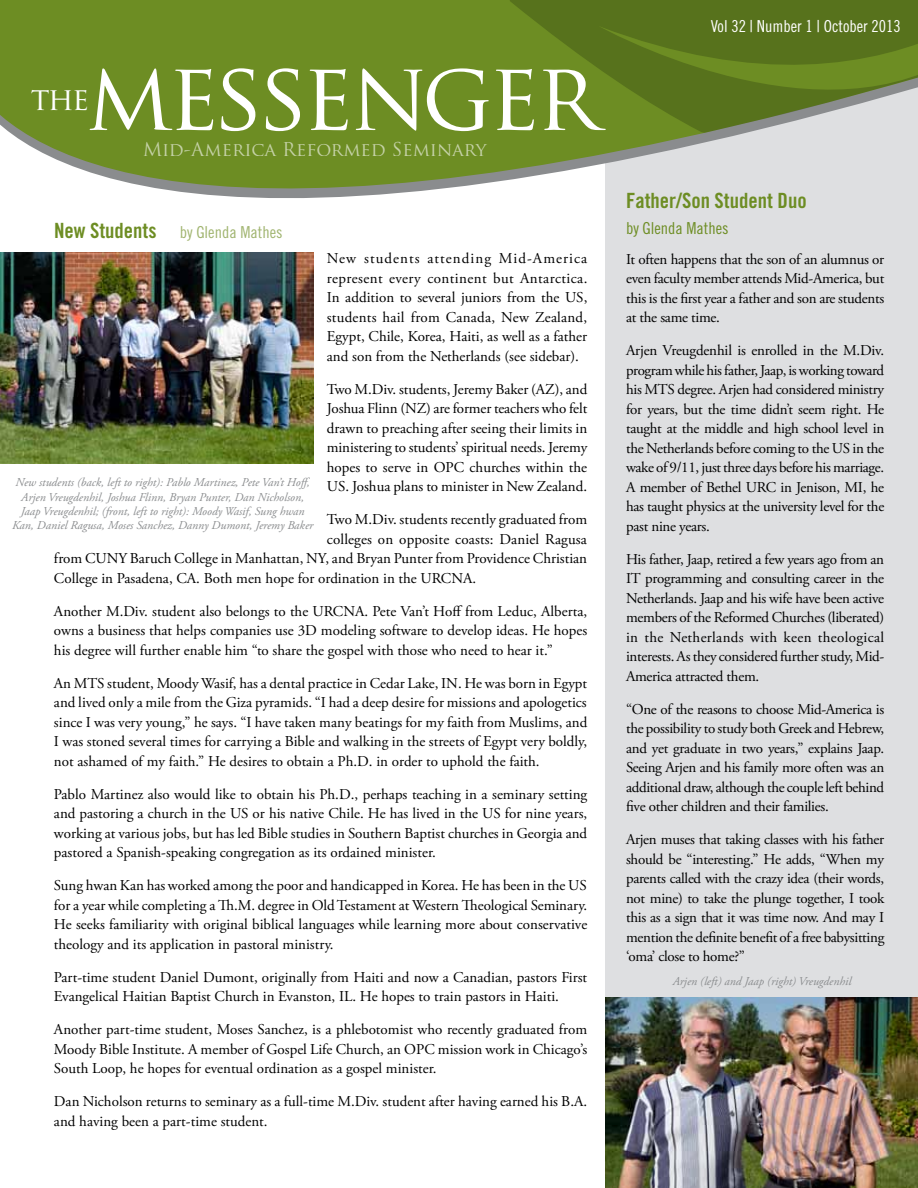
<style>
.page{position:relative;width:918px;height:1188px;background:#fff}
.page>*{position:absolute;margin:0;border:0;box-sizing:border-box;transform-origin:0 0}
.t1{font:94.05px "Trajan Pro";letter-spacing:-.05em;color:#fff}
.t2{font:30.9px "Trajan Pro";color:#fff}
.t3{font:21px "Trade Gothic LT Std Bd Cn 20";color:#6d8d23}
.t4{font:18.6px "Trajan Pro";color:#fff}
.t5{font:16.5px "Trade Gothic LT Std Cn 18";color:#a0b46f}
.t6{font:16.5px "Trade Gothic LT Std Cn 18";color:#fff}
.t7{font:16.5px "Trade Gothic LT Std Cn 18";color:#6d8d23}
.t8{font:15px/19.5px "Adobe Garamond Pro";color:#000;text-align:justify}
.t9{font:italic 12px/14.4px "Adobe Garamond Pro";color:#8a8c8e;text-align:center}
.s1{font-family:"Trade Gothic LT Std Bd Cn 20";font-size:21px;color:#6d8d23}
</style>
<div class="page">
<div style="left:605px;top:67px;width:313px;height:1120px;background:#dedfe1"></div>
<img style="left:0;top:305px;width:313px;height:159px">
<img style="left:605px;top:998px;width:313px;height:190px">
<img style="left:0;top:291px;width:314px;height:14px">
<svg style="left:0;top:0;width:702px;height:291px;fill:#6d8d23"></svg>
<svg style="left:510px;top:0;width:408px;height:143px;background:#6d8636"></svg>
<h1 class="t1" style="left:86px;top:36px;width:515px">messenger</h1>
<h2 class="t2" style="left:31px;top:79px;width:60px">the</h2>
<p class="t4" style="left:143px;top:137px;width:345px">Mid-America Reformed Seminary</p>
<p class="t5" style="left:54px;top:222px;width:230px"><span class="s1">New Students</span> by Glenda Mathes</p>
<p class="t8" style="left:327px;top:249px;width:262px">New students attending Mid-America represent every continent but Antarctica.<br>In addition to several juniors from the US, students hail from Canada, New Zealand, Egypt, Chile, Korea, Haiti, as well as a father and son from the Netherlands (see sidebar).</p>
<p class="t8" style="left:327px;top:380px;width:262px">Two M.Div. students, Jeremy Baker (AZ), and Joshua Flinn (NZ) are former teachers who felt drawn to preaching after seeing their limits in ministering to students’ spiritual needs. Jeremy hopes to serve in OPC churches within the US. Joshua plans to minister in New Zealand.</p>
<p class="t8" style="left:327px;top:510px;width:262px">Two M.Div. students recently graduated from</p>
<p class="t8" style="left:327px;top:530px;width:262px">colleges on opposite coasts: Daniel Ragusa</p>
<p class="t8" style="left:54px;top:549px;width:535px">from CUNY Baruch College in Manhattan, NY, and Bryan Punter from Providence Christian</p>
<p class="t8" style="left:54px;top:569px;width:424px">College in Pasadena, CA. Both men hope for ordination in the URCNA.</p>
<p class="t8" style="left:54px;top:602px;width:535px">Another M.Div. student also belongs to the URCNA. Pete Van’t Hoff from Leduc, Alberta, owns a business that helps companies use 3D modeling software to develop ideas. He hopes his degree will further enable him “to share the gospel with those who need to hear it.”</p>
<p class="t8" style="left:54px;top:674px;width:535px">An MTS student, Moody Wasif, has a dental practice in Cedar Lake, IN. He was born in Egypt and lived only a mile from the Giza pyramids. “I had a deep desire for missions and apologetics since I was very young,” he says. “I have taken many beatings for my faith from Muslims, and I was stoned several times for carrying a Bible and walking in the streets of Egypt very boldly, not ashamed of my faith.” He desires to obtain a Ph.D. in order to uphold the faith.</p>
<p class="t8" style="left:54px;top:785px;width:535px">Pablo Martinez also would like to obtain his Ph.D., perhaps teaching in a seminary setting and pastoring a church in the US or his native Chile. He has lived in the US for nine years, working at various jobs, but has led Bible studies in Southern Baptist churches in Georgia and pastored a Spanish-speaking congregation as its ordained minister.</p>
<p class="t8" style="left:54px;top:876px;width:535px">Sung hwan Kan has worked among the poor and handicapped in Korea. He has been in the US for a year while completing a Th.M. degree in Old Testament at Western Theological Seminary.<br>He seeks familiarity with original biblical languages while learning more about conservative theology and its application in pastoral ministry.</p>
<p class="t8" style="left:54px;top:968px;width:535px">Part-time student Daniel Dumont, originally from Haiti and now a Canadian, pastors First<br>Evangelical Haitian Baptist Church in Evanston, IL. He hopes to train pastors in Haiti.</p>
<p class="t8" style="left:54px;top:1020px;width:535px">Another part-time student, Moses Sanchez, is a phlebotomist who recently graduated from Moody Bible Institute. A member of Gospel Life Church, an OPC mission work in Chicago’s South Loop, he hopes for eventual ordination as a gospel minister.</p>
<p class="t8" style="left:54px;top:1092px;width:535px">Dan Nicholson returns to seminary as a full-time M.Div. student after having earned his B.A. and having been a part-time student.</p>
<p class="t9" style="left:12px;top:475px;width:303px">New students (back, left to right): Pablo Martinez, Pete Van’t Hoff, Arjen Vreugdenhil, Joshua Flinn, Bryan Punter, Dan Nicholson, Jaap Vreugdenhil; (front, left to right): Moody Wasif, Sung hwan Kan, Daniel Ragusa, Moses Sanchez, Danny Dumont, Jeremy Baker</p>
<p class="t6" style="left:711px;top:17px;width:191px">Vol 32 | Number 1 | October 2013</p>
<h3 class="t3" style="left:626px;top:188px;width:182px">Father/Son Student Duo</h3>
<p class="t7" style="left:626px;top:219px;width:104px">by Glenda Mathes</p>
<p class="t8" style="left:626px;top:250px;width:260px">It often happens that the son of an alumnus or even faculty member attends Mid-America, but this is the first year a father and son are students at the same time.</p>
<p class="t8" style="left:626px;top:341px;width:260px">Arjen Vreugdenhil is enrolled in the M.Div. program while his father, Jaap, is working toward his MTS degree. Arjen had considered ministry for years, but the time didn’t seem right. He taught at the middle and high school level in the Netherlands before coming to the US in the wake of 9/11, just three days before his marriage.<br>A member of Bethel URC in Jenison, MI, he has taught physics at the university level for the past nine years.</p>
<p class="t8" style="left:626px;top:550px;width:260px">His father, Jaap, retired a few years ago from an IT programming and consulting career in the Netherlands. Jaap and his wife have been active members of the Reformed Churches (liberated) in the Netherlands with keen theological interests. As they considered further study, Mid-America attracted them.</p>
<p class="t8" style="left:626px;top:700px;width:260px">“One of the reasons to choose Mid-America is the possibility to study both Greek and Hebrew, and yet graduate in two years,” explains Jaap.<br>Seeing Arjen and his family more often was an additional draw, although the couple left behind five other children and their families.</p>
<p class="t8" style="left:626px;top:830px;width:260px">Arjen muses that taking classes with his father should be “interesting.” He adds, “When my parents called with the crazy idea (their words, not mine) to take the plunge together, I took this as a sign that it was time now. And may I mention the definite benefit of a free babysitting ‘oma’ close to home?”</p>
<p class="t9" style="left:673px;top:975px;width:180px">Arjen (left) and Jaap (right) Vreugdenhil</p>
</div>
